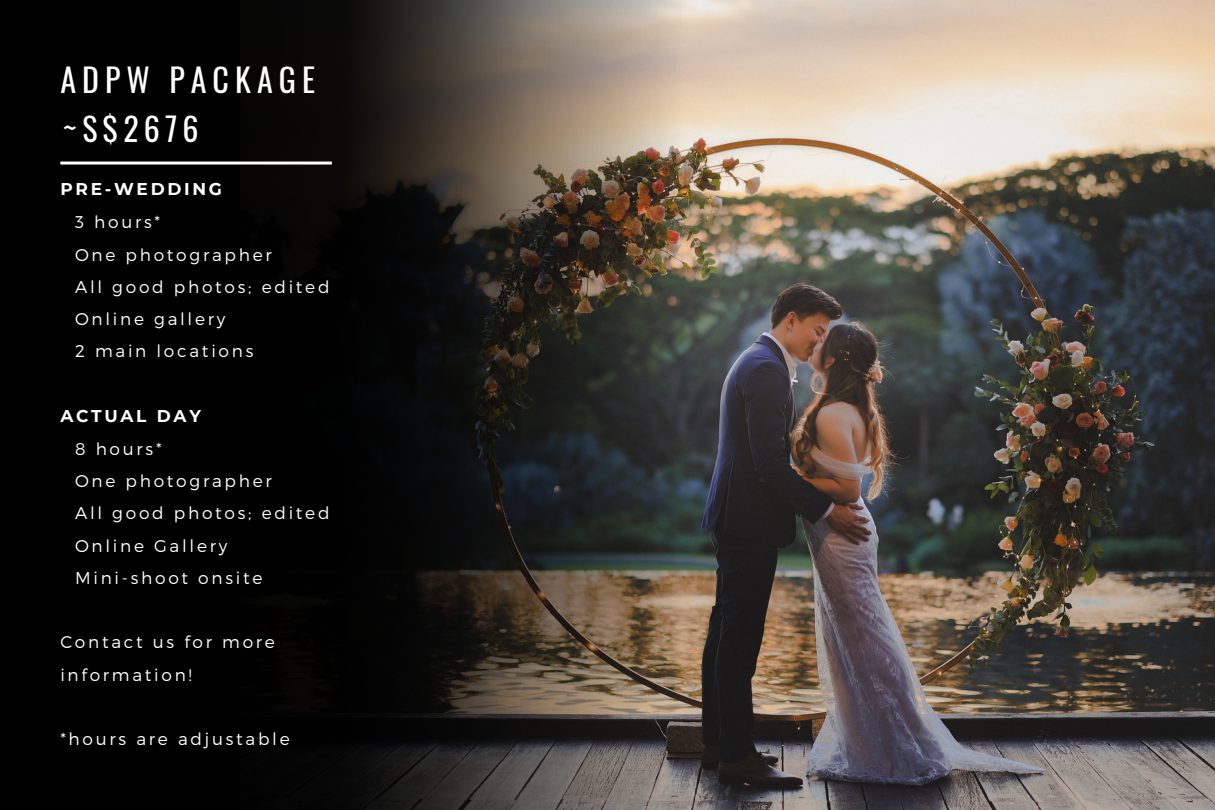
<style>
.page{position:relative;width:1215px;height:810px;background:#fff}
.page>*{position:absolute;margin:0;border:0;box-sizing:border-box;transform-origin:0 0}
.t1{font:32px "Oswald";letter-spacing:.19em;color:#fff}
.t2{font:300 17px/32.2px "Montserrat";letter-spacing:.16em;color:#fff}
.t3{font:700 17px "Montserrat";letter-spacing:.16em;color:#fff}
</style>
<div class="page">
<div style="left:1px;top:0;width:1214px;height:810px;background:#000"></div>
<img style="left:224px;top:0;width:991px;height:810px">
<hr style="left:60px;top:162px;width:272px;height:3px;background:#fff">
<h1 class="t1" style="left:60px;top:55px;width:256px">ADPW PACKAGE</h1>
<h1 class="t1" style="left:63px;top:104px;width:137px">~S$2676</h1>
<p class="t3" style="left:60px;top:179px;width:163px">PRE-WEDDING</p>
<p class="t2" style="left:75px;top:205px;width:256px">3 hours*<br>One photographer<br>All good photos; edited<br>Online gallery<br>2 main locations</p>
<p class="t3" style="left:60px;top:405px;width:142px">ACTUAL DAY</p>
<p class="t2" style="left:75px;top:432px;width:256px">8 hours*<br>One photographer<br>All good photos; edited<br>Online Gallery<br>Mini-shoot onsite</p>
<p class="t2" style="left:60px;top:625px;width:216px">Contact us for more information!</p>
<p class="t2" style="left:60px;top:722px;width:231px">*hours are adjustable</p>
</div>
